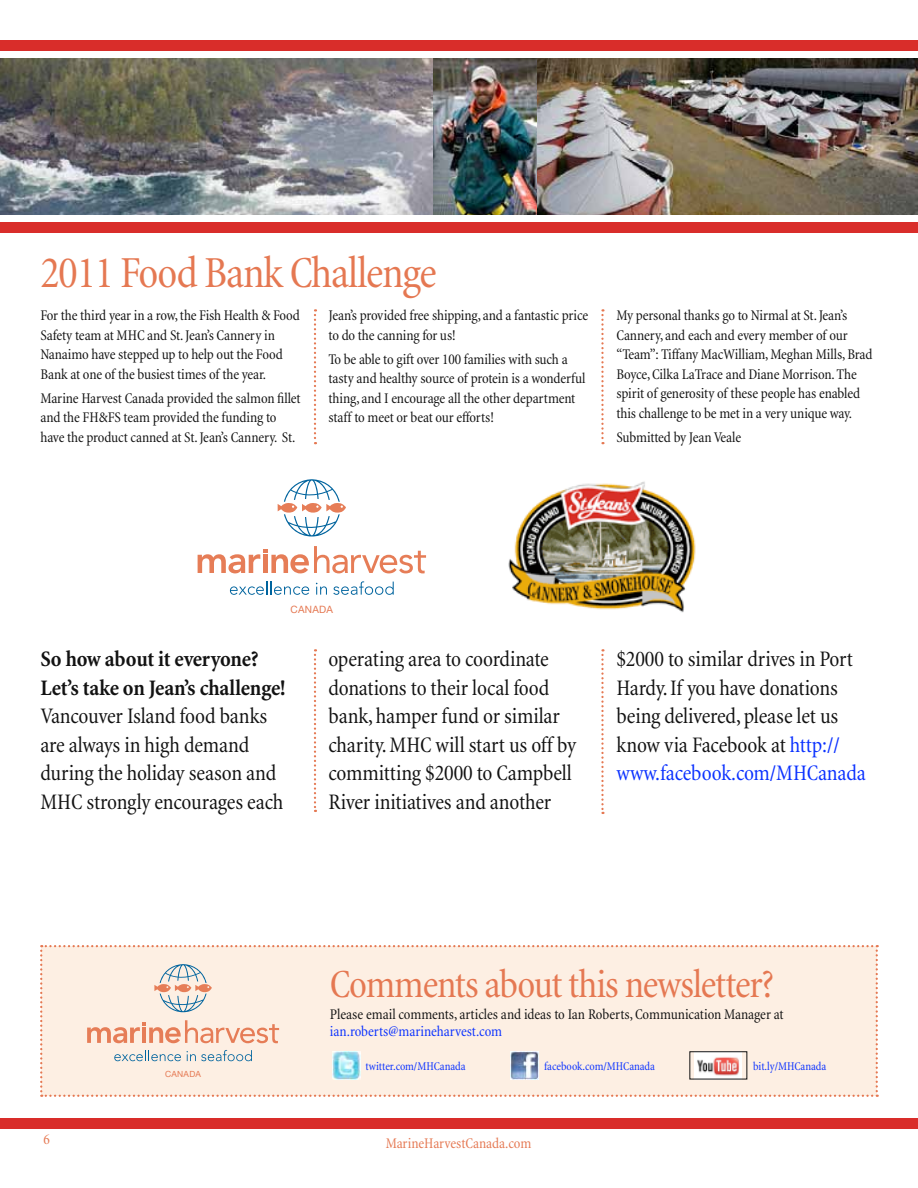
<style>
.page{position:relative;width:918px;height:1188px;background:#fff}
.page>*{position:absolute;margin:0;border:0;box-sizing:border-box;transform-origin:0 0}
.t1{font:condensed 45px "Minion";letter-spacing:-.025em;color:#e57852}
.t2{font:condensed 40.5px "Minion";letter-spacing:-.03em;color:#e57852}
.t3{font:condensed 22.5px/28.5px "Minion";letter-spacing:-.01em;color:#121212}
.t4{font:700 condensed 22.5px/28.5px "Minion";letter-spacing:-.01em;color:#121212}
.t5{font:condensed 15px/19.5px "Minion";letter-spacing:-.01em;color:#121212}
.t6{font:condensed 15px "Minion";letter-spacing:-.005em;color:#0a31ff}
.t7{font:condensed 15px "Minion";letter-spacing:-.005em;color:#e57852}
.t8{font:condensed 12px "Minion";letter-spacing:-.005em;color:#0a31ff}
.t9{font:10.05px "Helvetica Neue";letter-spacing:.03em;color:#e57852}
.t10{font:8.4px "Helvetica Neue";letter-spacing:.03em;color:#e57852}
.s1{color:#0a31ff}
</style>
<div class="page">
<img style="left:0;top:58px;width:918px;height:156px">
<div style="left:0;top:40px;width:918px;height:11px;background:#d92d2a"></div>
<div style="left:0;top:1119px;width:918px;height:10px;background:#d92d2a"></div>
<div style="left:0;top:222px;width:918px;height:10px;background:#d92d2a"></div>
<div style="left:40px;top:945px;width:838px;height:152px;background:#fdefe3"></div>
<img style="left:694px;top:1053px;width:48px;height:24px">
<div style="left:689px;top:1051px;width:58px;height:28px;border:1px solid #121212"></div>
<img style="left:332px;top:1051px;width:29px;height:28px">
<img style="left:511px;top:1051px;width:28px;height:28px">
<svg style="left:314px;top:649px;width:2px;height:163px"></svg>
<svg style="left:314px;top:309px;width:2px;height:135px"></svg>
<svg style="left:601px;top:649px;width:3px;height:165px"></svg>
<svg style="left:601px;top:309px;width:3px;height:135px"></svg>
<img style="left:508px;top:481px;width:188px;height:132px">
<svg style="left:198px;top:546px;width:228px;height:27px"></svg>
<svg style="left:230px;top:582px;width:79px;height:13px"></svg>
<svg style="left:316px;top:583px;width:11px;height:12px"></svg>
<svg style="left:333px;top:581px;width:61px;height:14px"></svg>
<svg style="left:278px;top:479px;width:68px;height:58px"></svg>
<h1 class="t1" style="left:40px;top:250px;width:398px">2011 Food Bank Challenge</h1>
<p class="t5" style="left:40px;top:306px;width:261px">For the third year in a row, the Fish Health &amp; Food Safety team at MHC and St. Jean’s Cannery in Nanaimo have stepped up to help out the Food Bank at one of the busiest times of the year.</p>
<p class="t5" style="left:40px;top:388px;width:262px">Marine Harvest Canada provided the salmon fillet and the FH&amp;FS team provided the funding to have the product canned at St. Jean’s Cannery. St.</p>
<p class="t5" style="left:328px;top:306px;width:261px">Jean’s provided free shipping, and a fantastic price to do the canning for us!</p>
<p class="t5" style="left:328px;top:349px;width:258px">To be able to gift over 100 families with such a tasty and healthy source of protein is a wonderful thing, and I encourage all the other department staff to meet or beat our efforts!</p>
<p class="t5" style="left:616px;top:306px;width:258px">My personal thanks go to Nirmal at St. Jean’s Cannery, and each and every member of our “Team”: Tiffany MacWilliam, Meghan Mills, Brad Boyce, Cilka LaTrace and Diane Morrison. The spirit of generosity of these people has enabled this challenge to be met in a very unique way.</p>
<p class="t5" style="left:616px;top:427px;width:126px">Submitted by Jean Veale</p>
<p class="t9" style="left:291px;top:604px;width:44px">CANADA</p>
<h3 class="t4" style="left:40px;top:645px;width:247px">So how about it everyone?<br>Let’s take on Jean’s challenge!</h3>
<h3 class="t3" style="left:40px;top:702px;width:244px">Vancouver Island food banks are always in high demand during the holiday season and<br>MHC strongly encourages each</h3>
<h3 class="t3" style="left:328px;top:645px;width:249px">operating area to coordinate donations to their local food bank, hamper fund or similar charity. MHC will start us off by committing $2000 to Campbell<br>River initiatives and another</h3>
<h3 class="t3" style="left:616px;top:645px;width:251px">$2000 to similar drives in Port<br>Hardy. If you have donations being delivered, please let us know via Facebook at <span class="s1">http:// www.facebook.com/MHCanada</span></h3>
<p class="t10" style="left:165px;top:1069px;width:37px">CANADA</p>
<h2 class="t2" style="left:330px;top:963px;width:446px">Comments about this newsletter?</h2>
<p class="t5" style="left:330px;top:1005px;width:455px">Please email comments, articles and ideas to Ian Roberts, Communication Manager at</p>
<p class="t6" style="left:330px;top:1024px;width:174px">ian.roberts@marineharvest.com</p>
<p class="t8" style="left:365px;top:1060px;width:102px">twitter.com/MHCanada</p>
<p class="t8" style="left:544px;top:1060px;width:112px">facebook.com/MHCanada</p>
<p class="t8" style="left:753px;top:1060px;width:75px">bit.ly/MHCanada</p>
<p class="t7" style="left:44px;top:1131px;width:8px">6</p>
<p class="t7" style="left:386px;top:1136px;width:147px">MarineHarvestCanada.com</p>
</div>
